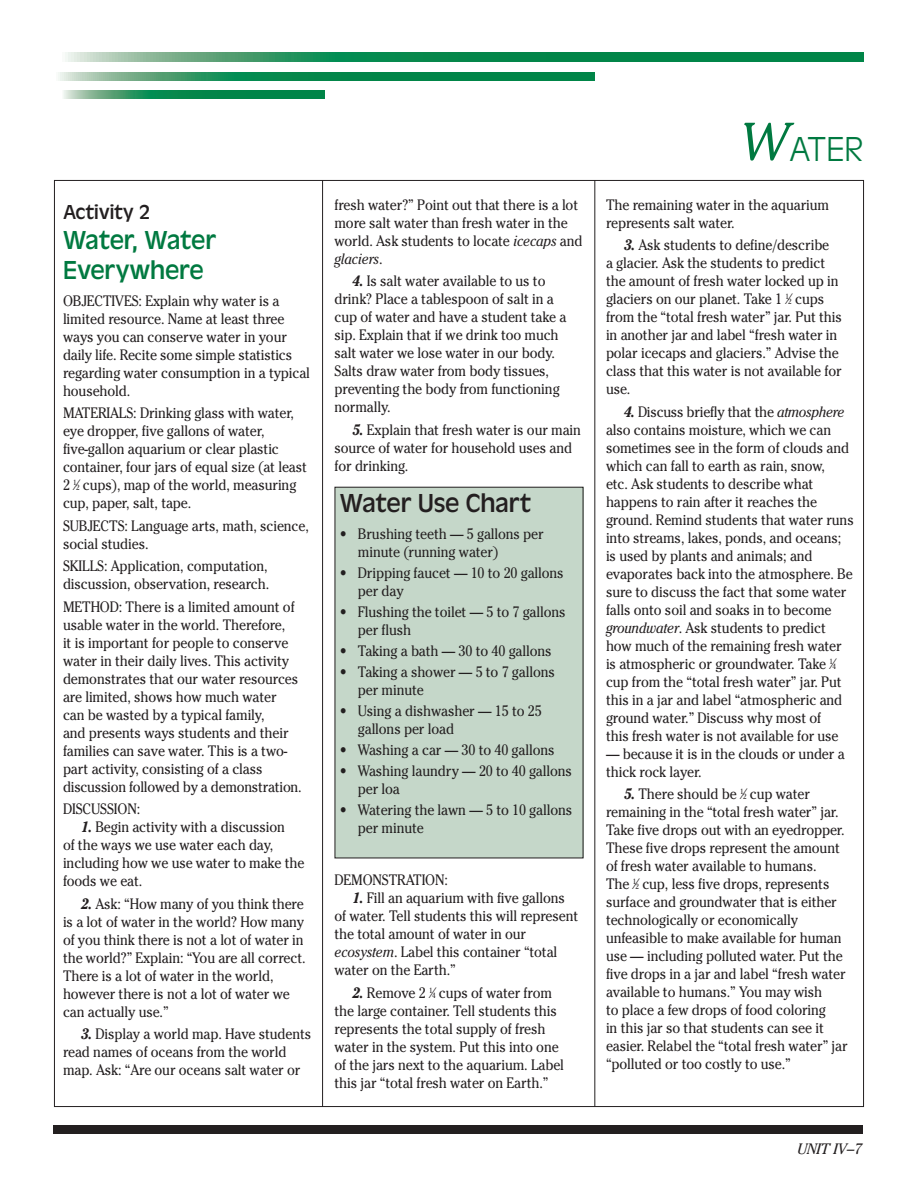
<style>
.page{position:relative;width:918px;height:1188px;background:#fff}
.page>*{position:absolute;margin:0;border:0;box-sizing:border-box;transform-origin:0 0}
.t1{font:300 36px "Antique Oli T";color:#007940}
.t2{font:27px/30px "Antique Oli T";letter-spacing:-.01em;color:#007940}
.t3{font:27px "Antique Oli T";letter-spacing:-.01em;color:#231f20}
.t4{font:21px "Antique Oli T";letter-spacing:-.01em;color:#231f20}
.t5{font:15px/18px "Cheltenham";letter-spacing:-.01em;color:#231f20;scale:.9 1}
.t6{font:italic 15px "Cheltenham";letter-spacing:-.01em;color:#231f20}
.t7{font:7.5px "Cheltenham";color:#231f20;scale:.9 1}
.s1{font-size:7.5px}
.s2{font-weight:700;font-style:italic}
.s3{font-style:italic}
.s4{font-family:"ITC Stone Informal";font-weight:400;font-style:italic;font-size:54px}
.s5{font-size:15px}
</style>
<div class="page">
<div style="left:53px;top:1125px;width:810px;height:9px;background:#231f20"></div>
<hr style="left:594px;top:180px;width:1px;height:927px;background:#231f20">
<hr style="left:322px;top:180px;width:1px;height:927px;background:#231f20">
<svg style="left:65px;top:52px;width:799px;height:10px;background:#26935f"></svg>
<svg style="left:58px;top:72px;width:536px;height:9px;background:#25935e"></svg>
<svg style="left:63px;top:90px;width:261px;height:9px;background:#25935e"></svg>
<div style="left:335px;top:487px;width:248px;height:371px;background:#c5d7c9"></div>
<h3 class="t4" style="left:63px;top:200px;width:89px">Activity 2</h3>
<h2 class="t2" style="left:63px;top:225px;width:155px">Water, Water<br>Everywhere</h2>
<p class="t5" style="left:63px;top:292px;width:276px">OBJECTIVES: Explain why water is a limited resource. Name at least three ways you can conserve water in your daily life. Recite some simple statistics regarding water consumption in a typical household.</p>
<p class="t5" style="left:63px;top:404px;width:273px">MATERIALS: Drinking glass with water, eye dropper, five gallons of water, five-gallon aquarium or clear plastic container, four jars of equal size (at least 2 <sup>1</sup><span class="s1">2</span>⁄ cups), map of the world, measuring cup, paper, salt, tape.</p>
<p class="t5" style="left:63px;top:517px;width:275px">SUBJECTS: Language arts, math, science, social studies.</p>
<p class="t5" style="left:63px;top:557px;width:231px">SKILLS: Application, computation, discussion, observation, research.</p>
<p class="t5" style="left:63px;top:598px;width:267px">METHOD: There is a limited amount of usable water in the world. Therefore,<br>it is important for people to conserve water in their daily lives. This activity demonstrates that our water resources are limited, shows how much water can be wasted by a typical family,<br>and presents ways students and their families can save water. This is a two&shy;part activity, consisting of a class discussion followed by a demonstration.</p>
<p class="t5" style="left:63px;top:800px;width:87px">DISCUSSION:</p>
<p class="t5" style="left:63px;top:818px;width:270px;text-indent:18px"><span class="s2">1.</span> Begin activity with a discussion<br>of the ways we use water each day, including how we use water to make the foods we eat.</p>
<p class="t5" style="left:63px;top:895px;width:271px;text-indent:18px"><span class="s2">2.</span> Ask: “How many of you think there is a lot of water in the world? How many of you think there is not a lot of water in the world?” Explain: “You are all correct.<br>There is a lot of water in the world, however there is not a lot of water we can actually use.”</p>
<p class="t5" style="left:63px;top:1025px;width:277px;text-indent:18px"><span class="s2">3.</span> Display a world map. Have students read names of oceans from the world map. Ask: “Are our oceans salt water or</p>
<p class="t5" style="left:334px;top:196px;width:277px">fresh water?” Point out that there is a lot more salt water than fresh water in the world. Ask students to locate <span class="s3">icecaps</span> and <span class="s3">glaciers</span>.</p>
<p class="t5" style="left:334px;top:272px;width:259px;text-indent:18px"><span class="s2">4.</span> Is salt water available to us to drink? Place a tablespoon of salt in a cup of water and have a student take a sip. Explain that if we drink too much salt water we lose water in our body.<br>Salts draw water from body tissues, preventing the body from functioning normally.</p>
<p class="t5" style="left:334px;top:421px;width:276px;text-indent:18px"><span class="s2">5.</span> Explain that fresh water is our main source of water for household uses and for drinking.</p>
<h2 class="t3" style="left:340px;top:489px;width:193px">Water Use Chart</h2>
<p class="t5" style="left:358px;top:525px;width:208px;text-indent:-18px">• Brushing teeth — 5 gallons per minute (running water)</p>
<p class="t5" style="left:358px;top:564px;width:230px;text-indent:-18px">• Dripping faucet — 10 to 20 gallons per day</p>
<p class="t5" style="left:358px;top:603px;width:232px;text-indent:-18px">• Flushing the toilet — 5 to 7 gallons per flush</p>
<p class="t5" style="left:340px;top:642px;width:237px">• Taking a bath — 30 to 40 gallons</p>
<p class="t5" style="left:358px;top:663px;width:220px;text-indent:-18px">• Taking a shower — 5 to 7 gallons per minute</p>
<p class="t5" style="left:358px;top:702px;width:206px;text-indent:-18px">• Using a dishwasher — 15 to 25 gallons per load</p>
<p class="t5" style="left:340px;top:741px;width:240px">• Washing a car — 30 to 40 gallons</p>
<p class="t5" style="left:358px;top:762px;width:239px;text-indent:-18px">• Washing laundry — 20 to 40 gallons per loa</p>
<p class="t5" style="left:358px;top:801px;width:240px;text-indent:-18px">• Watering the lawn — 5 to 10 gallons per minute</p>
<p class="t5" style="left:334px;top:871px;width:128px">DEMONSTRATION:</p>
<p class="t5" style="left:334px;top:889px;width:272px;text-indent:18px"><span class="s2">1.</span> Fill an aquarium with five gallons of water. Tell students this will represent the total amount of water in our <span class="s3">ecosystem</span>. Label this container “total water on the Earth.”</p>
<p class="t5" style="left:334px;top:984px;width:256px;text-indent:18px"><span class="s2">2.</span> Remove 2 <sup>1</sup><span class="s1">4</span>⁄ cups of water from the large container. Tell students this represents the total supply of fresh water in the system. Put this into one of the jars next to the aquarium. Label this jar “total fresh water on Earth.”</p>
<h1 class="t1" style="left:740px;top:130px;width:125px"><span class="s4">W</span>ATER</h1>
<p class="t5" style="left:606px;top:196px;width:250px">The remaining water in the aquarium represents salt water.</p>
<p class="t5" style="left:606px;top:236px;width:264px;text-indent:18px"><span class="s2">3.</span> Ask students to define/describe<br>a glacier. Ask the students to predict the amount of fresh water locked up in glaciers on our planet. Take 1 <sup>1</sup><span class="s1">2</span>⁄ cups from the “total fresh water” jar. Put this in another jar and label “fresh water in polar icecaps and glaciers.” Advise the class that this water is not available for use.</p>
<p class="t5" style="left:606px;top:403px;width:277px;text-indent:18px"><span class="s2">4.</span> Discuss briefly that the <span class="s3">atmosphere </span>also contains moisture, which we can sometimes see in the form of clouds and which can fall to earth as rain, snow,<br>etc. Ask students to describe what happens to rain after it reaches the ground. Remind students that water runs into streams, lakes, ponds, and oceans; is used by plants and animals; and evaporates back into the atmosphere. Be sure to discuss the fact that some water falls onto soil and soaks in to become <span class="s3">groundwater</span>. Ask students to predict how much of the remaining fresh water is atmospheric or groundwater. Take <sup>1</sup></p>
<p class="t7" style="left:832px;top:662px;width:5px">4<span class="s5">⁄</span></p>
<p class="t5" style="left:606px;top:673px;width:264px">cup from the “total fresh water” jar. Put this in a jar and label “atmospheric and ground water.” Discuss why most of this fresh water is not available for use</p>
<p class="t5" style="left:606px;top:745px;width:267px">— because it is in the clouds or under a thick rock layer.</p>
<p class="t5" style="left:606px;top:785px;width:270px;text-indent:18px"><span class="s2">5.</span> There should be <sup>1</sup><span class="s1">2</span>⁄ cup water remaining in the “total fresh water” jar.<br>Take five drops out with an eyedropper.<br>These five drops represent the amount of fresh water available to humans.<br>The <sup>1</sup><span class="s1">2</span>⁄ cup, less five drops, represents surface and groundwater that is either technologically or economically unfeasible to make available for human use — including polluted water. Put the five drops in a jar and label “fresh water available to humans.” You may wish<br>to place a few drops of food coloring<br>in this jar so that students can see it easier. Relabel the “total fresh water” jar “polluted or too costly to use.”</p>
<p class="t6" style="left:797px;top:1140px;width:66px">UNIT IV–7</p>
</div>
